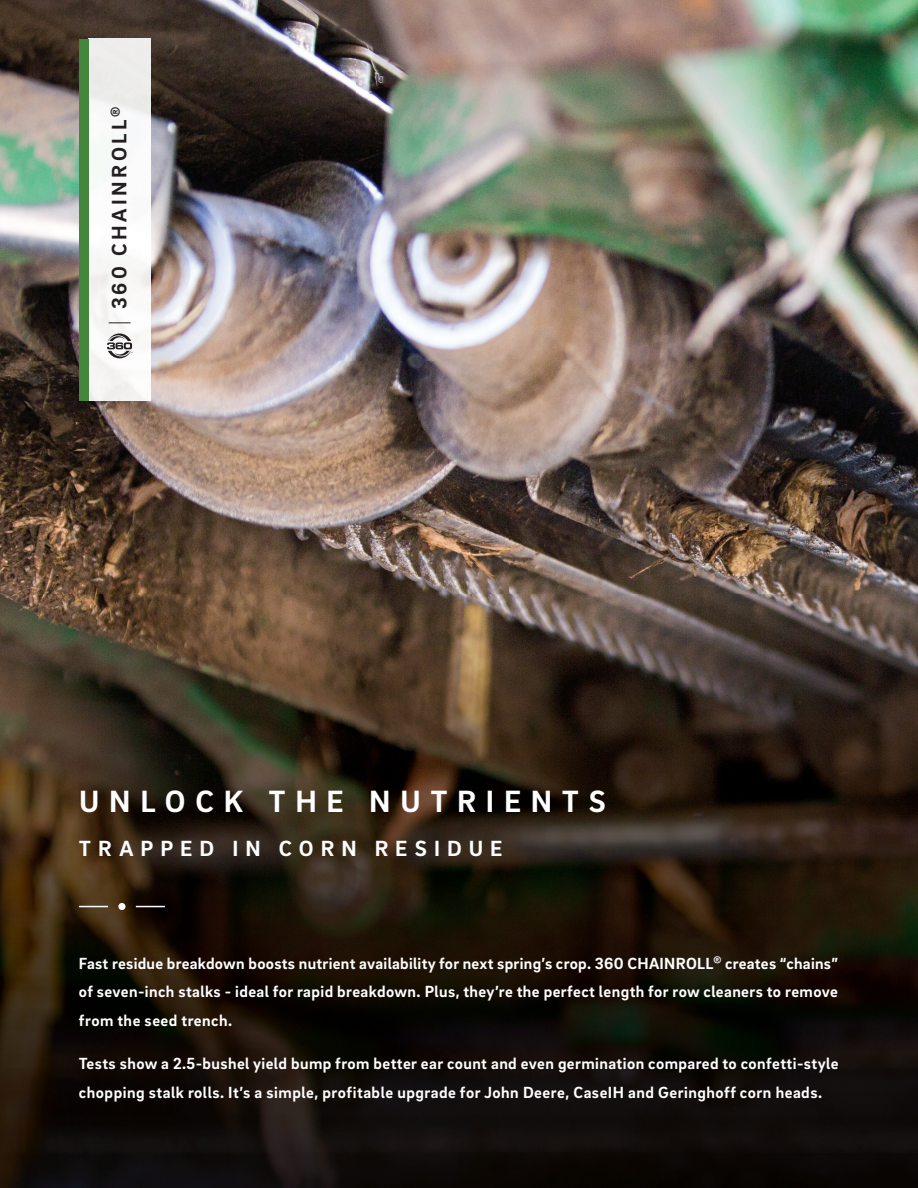
<style>
.page{position:relative;width:918px;height:1188px;background:#fff}
.page>*{position:absolute;margin:0;border:0;box-sizing:border-box;transform-origin:0 0}
.t1{font:700 31.5px "Brix Sans";letter-spacing:.31em;color:#fff}
.t2{font:700 22.5px "Brix Sans";letter-spacing:.31em;color:#fff}
.t3{font:700 21.45px "Brix Sans";letter-spacing:.16em;color:#231f20}
.t4{font:700 16.5px/28.5px "Brix Sans";letter-spacing:.025em;color:#fff;text-align:justify}
</style>
<div class="page">
<img style="left:0;top:0;width:714px;height:361px">
<img style="left:714px;top:0;width:204px;height:1187px">
<img style="left:0;top:361px;width:510px;height:233px">
<img style="left:510px;top:361px;width:205px;height:233px">
<img style="left:50px;top:1187px;width:868px;height:1px">
<img style="left:89px;top:39px;width:62px;height:362px">
<svg style="left:109px;top:322px;width:22px;height:1px"></svg>
<svg style="left:107px;top:333px;width:25px;height:25px"></svg>
<div style="left:79px;top:39px;width:10px;height:362px;background:#43863c"></div>
<img style="left:0;top:594px;width:715px;height:594px">
<svg style="left:136px;top:906px;width:29px;height:1px"></svg>
<svg style="left:79px;top:906px;width:29px;height:1px"></svg>
<div style="left:118px;top:903px;width:7px;height:7px;background:#fff;border-radius:50%"></div>
<h3 class="t3" style="left:105px;top:309px;width:204px;rotate:-90deg">360 CHAINROLL<sup>®</sup></h3>
<h1 class="t1" style="left:79px;top:781px;width:528px">UNLOCK THE NUTRIENTS</h1>
<h2 class="t2" style="left:79px;top:833px;width:425px">TRAPPED IN CORN RESIDUE</h2>
<p class="t4" style="left:79px;top:948px;width:760px">Fast residue breakdown boosts nutrient availability for next spring’s crop. 360 CHAINROLL<sup>®</sup> creates “chains” of seven-inch stalks - ideal for rapid breakdown. Plus, they’re the perfect length for row cleaners to remove from the seed trench.</p>
<p class="t4" style="left:79px;top:1049px;width:761px">Tests show a 2.5-bushel yield bump from better ear count and even germination compared to confetti-style chopping stalk rolls. It’s a simple, profitable upgrade for John Deere, CaseIH and Geringhoff corn heads.</p>
</div>
